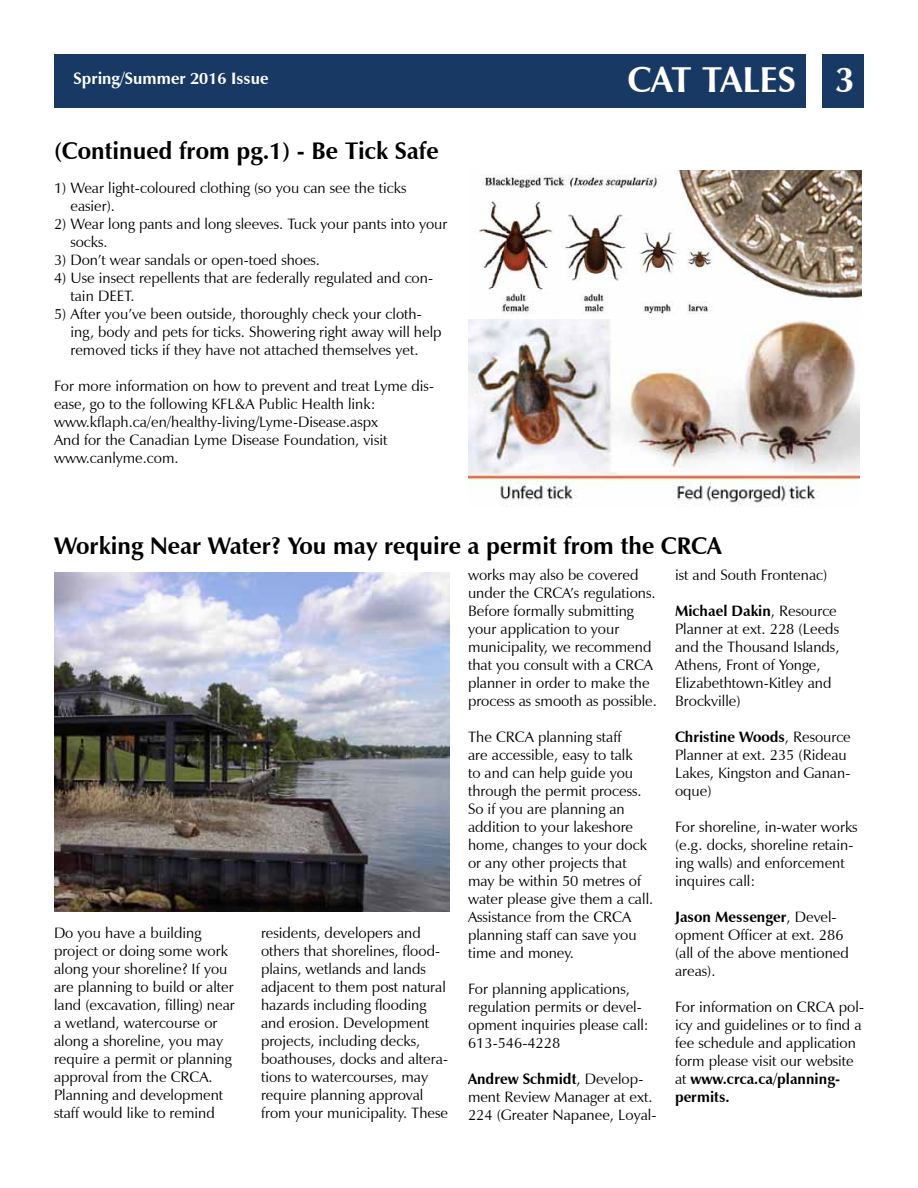
<style>
.page{position:relative;width:918px;height:1188px;background:#fff}
.page>*{position:absolute;margin:0;border:0;box-sizing:border-box;transform-origin:0 0}
.t1{font:700 36px "Zapf Humanist 601 BT";color:#fff}
.t2{font:700 24px "Zapf Humanist 601 BT";color:#000}
.t3{font:700 16.5px "Zapf Humanist 601 BT";color:#fff}
.t4{font:15px/18px "Zapf Humanist 601 BT";color:#000}
.s1{font-weight:700}
</style>
<div class="page">
<div style="left:54px;top:54px;width:810px;height:54px;background:#193965"></div>
<img style="left:468px;top:171px;width:393px;height:336px">
<img style="left:54px;top:572px;width:396px;height:340px">
<div style="left:806px;top:43px;width:15px;height:71px;background:#fff"></div>
<p class="t3" style="left:74px;top:68px;width:197px">Spring/Summer 2016 Issue</p>
<h1 class="t1" style="left:627px;top:58px;width:229px">CAT TALES 3</h1>
<h2 class="t2" style="left:54px;top:136px;width:386px">(Continued from pg.1) - Be Tick Safe</h2>
<p class="t4" style="left:70px;top:179px;width:338px;text-indent:-16px">1) Wear light-coloured clothing (so you can see the ticks easier).</p>
<p class="t4" style="left:70px;top:215px;width:379px;text-indent:-16px">2) Wear long pants and long sleeves. Tuck your pants into your socks.</p>
<p class="t4" style="left:54px;top:251px;width:268px">3) Don’t wear sandals or open-toed shoes.</p>
<p class="t4" style="left:70px;top:269px;width:364px;text-indent:-16px">4) Use insect repellents that are federally regulated and con&shy;tain DEET.</p>
<p class="t4" style="left:70px;top:305px;width:373px;text-indent:-16px">5) After you’ve been outside, thoroughly check your cloth&shy;ing, body and pets for ticks. Showering right away will help removed ticks if they have not attached themselves yet.</p>
<p class="t4" style="left:54px;top:377px;width:382px">For more information on how to prevent and treat Lyme dis&shy;ease, go to the following KFL&amp;A Public Health link: www.kflaph.ca/en/healthy-living/Lyme-Disease.aspx<br>And for the Canadian Lyme Disease Foundation, visit www.canlyme.com.</p>
<h2 class="t2" style="left:54px;top:531px;width:669px">Working Near Water? You may require a permit from the CRCA</h2>
<p class="t4" style="left:54px;top:924px;width:182px">Do you have a building project or doing some work along your shoreline? If you are planning to build or alter land (excavation, filling) near a wetland, watercourse or along a shoreline, you may require a permit or planning approval from the CRCA.<br>Planning and development staff would like to remind</p>
<p class="t4" style="left:261px;top:924px;width:189px">residents, developers and others that shorelines, flood&shy;plains, wetlands and lands adjacent to them post natural hazards including flooding and erosion. Development projects, including decks, boathouses, docks and altera&shy;tions to watercourses, may require planning approval from your municipality. These</p>
<p class="t4" style="left:468px;top:565px;width:190px">works may also be covered under the CRCA’s regulations.<br>Before formally submitting your application to your municipality, we recommend that you consult with a CRCA planner in order to make the process as smooth as possible.</p>
<p class="t4" style="left:468px;top:727px;width:187px">The CRCA planning staff<br>are accessible, easy to talk<br>to and can help guide you through the permit process.<br>So if you are planning an addition to your lakeshore home, changes to your dock or any other projects that may be within 50 metres of water please give them a call.<br>Assistance from the CRCA planning staff can save you time and money.</p>
<p class="t4" style="left:468px;top:979px;width:182px">For planning applications, regulation permits or devel&shy;opment inquiries please call:<br>613-546-4228</p>
<p class="t4" style="left:468px;top:1069px;width:190px"><span class="s1">Andrew Schmidt</span>, Develop&shy;ment Review Manager at ext.<br>224 (Greater Napanee, Loyal-</p>
<p class="t4" style="left:675px;top:565px;width:154px">ist and South Frontenac)</p>
<p class="t4" style="left:675px;top:601px;width:166px"><span class="s1">Michael Dakin</span>, Resource<br>Planner at ext. 228 (Leeds and the Thousand Islands,<br>Athens, Front of Yonge,<br>Elizabethtown-Kitley and<br>Brockville)</p>
<p class="t4" style="left:675px;top:727px;width:177px"><span class="s1">Christine Woods</span>, Resource<br>Planner at ext. 235 (Rideau<br>Lakes, Kingston and Ganan&shy;oque)</p>
<p class="t4" style="left:675px;top:817px;width:184px">For shoreline, in-water works (e.g. docks, shoreline retain&shy;ing walls) and enforcement inquires call:</p>
<p class="t4" style="left:675px;top:907px;width:175px"><span class="s1">Jason Messenger</span>, Devel&shy;opment Officer at ext. 286 (all of the above mentioned areas).</p>
<p class="t4" style="left:675px;top:997px;width:190px">For information on CRCA pol&shy;icy and guidelines or to find a fee schedule and application form please visit our website at <span class="s1">www.crca.ca/planning&shy;permits.</span></p>
</div>
